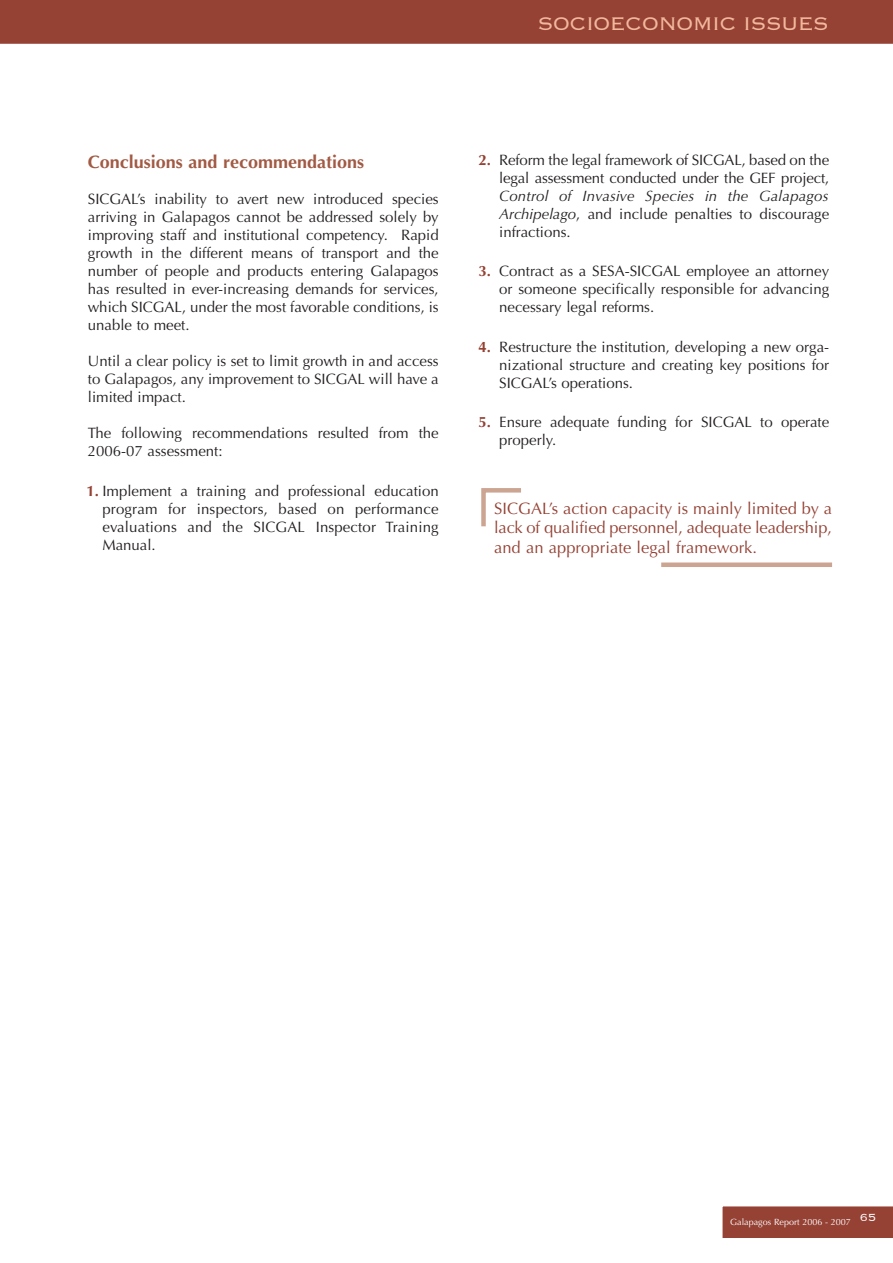
<style>
.page{position:relative;width:893px;height:1263px;background:#fff}
.page>*{position:absolute;margin:0;border:0;box-sizing:border-box;transform-origin:0 0}
.t1{font:300 24px "Copperplate";letter-spacing:-.03em;color:#f2b89d}
.t2{font:700 18px "Optima";color:#a25a44}
.t3{font:16.5px/19.5px "Optima";letter-spacing:.005em;color:#954134;text-align:justify}
.t4{font:15px/18px "Optima";color:#231f20;text-align:justify}
.t5{font:italic 15px/18px "Optima";letter-spacing:.01em;color:#231f20;text-align:justify}
.t6{font:700 15px "Optima";color:#954134}
.t7{font:9px "Optima";color:#fff}
.s1{font-style:normal}
.s2{font-weight:700;color:#954134}
</style>
<div class="page">
<div style="left:0;top:0;width:893px;height:44px;background:#954134"></div>
<div style="left:722px;top:1206px;width:171px;height:32px;background:#954134"></div>
<svg style="left:481px;top:488px;width:40px;height:39px"></svg>
<div style="left:661px;top:562px;width:171px;height:5px;background:#cca492"></div>
<h1 class="t1" style="left:538px;top:8px;width:293px">SOCIOECONOMIC ISSUES</h1>
<p class="t2" style="left:88px;top:152px;width:278px">Conclusions and recommendations</p>
<p class="t4" style="left:88px;top:191px;width:352px">SICGAL’s inability to avert new introduced species arriving in Galapagos cannot be addressed solely by improving staff and institutional competency. Rapid growth in the different means of transport and the number of people and products entering Galapagos has resulted in ever-increasing demands for services, which SICGAL, under the most favorable conditions, is unable to meet.</p>
<p class="t4" style="left:88px;top:353px;width:352px">Until a clear policy is set to limit growth in and access to Galapagos, any improvement to SICGAL will have a limited impact.</p>
<p class="t4" style="left:88px;top:425px;width:352px">The following recommendations resulted from the<br>2006-07 assessment:</p>
<p class="t6" style="left:478px;top:151px;width:14px">2.</p>
<p class="t6" style="left:478px;top:262px;width:14px">3.</p>
<p class="t6" style="left:478px;top:338px;width:14px">4.</p>
<p class="t6" style="left:478px;top:413px;width:14px">5.</p>
<p class="t4" style="left:499px;top:151px;width:331px">Reform the legal framework of SICGAL, based on the legal assessment conducted under the GEF project,</p>
<p class="t5" style="left:499px;top:187px;width:331px">Control of Invasive Species in the Galapagos Archipelago<span class="s1">, and include penalties to discourage infractions.</span></p>
<p class="t4" style="left:499px;top:262px;width:331px">Contract as a SESA-SICGAL employee an attorney or someone specifically responsible for advancing necessary legal reforms.</p>
<p class="t4" style="left:499px;top:338px;width:331px">Restructure the institution, developing a new orga&shy;nizational structure and creating key positions for SICGAL’s operations.</p>
<p class="t4" style="left:499px;top:413px;width:331px">Ensure adequate funding for SICGAL to operate properly.</p>
<p class="t4" style="left:87px;top:482px;width:354px"><span class="s2">1.</span> Implement a training and professional education</p>
<p class="t4" style="left:102px;top:500px;width:338px">program for inspectors, based on performance evaluations and the SICGAL Inspector Training Manual.</p>
<p class="t3" style="left:494px;top:499px;width:340px">SICGAL’s action capacity is mainly limited by a lack of qualified personnel, adequate leadership, and an appropriate legal framework.</p>
<p class="t7" style="left:730px;top:1217px;width:148px">Galapagos Report 2006 - 2007 <sup>65</sup></p>
</div>
